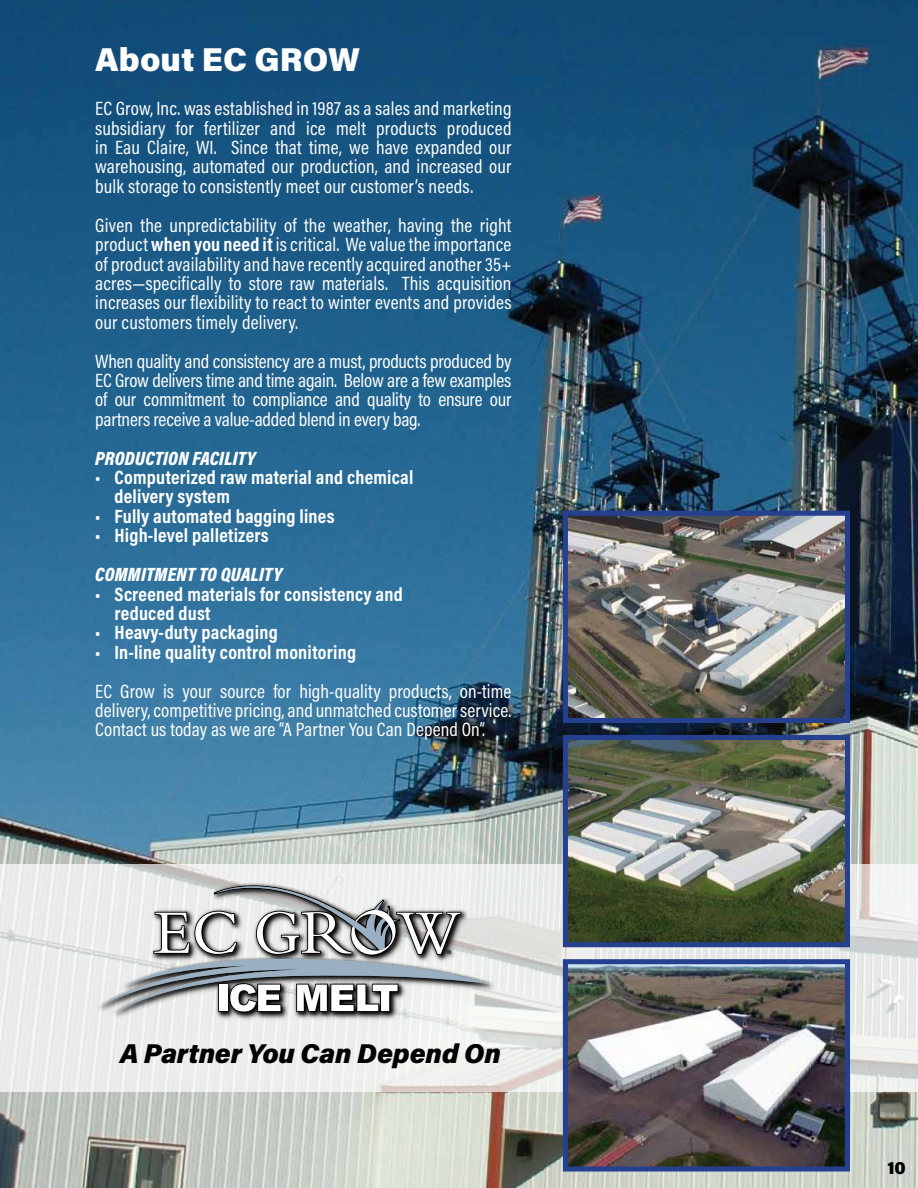
<style>
.page{position:relative;width:918px;height:1188px;background:#fff}
.page>*{position:absolute;margin:0;border:0;box-sizing:border-box;transform-origin:0 0}
.t1{font:900 33px "Acumin Pro";letter-spacing:.005em;color:#fff}
.t2{font:italic 900 27.15px "Acumin Pro";letter-spacing:-.01em;color:#000}
.t3{font:19.35px/19.4px "Acumin Pro Cond";letter-spacing:.005em;color:#fff;text-align:justify}
.t4{font:700 19.35px/19.4px "Acumin Pro Cond";letter-spacing:.01em;color:#fff}
.t5{font:italic 900 19.35px "Acumin Pro Cond";letter-spacing:.01em;color:#fff}
.t6{font:900 18px "Acumin Pro";color:#000}
.t7{font:13.65px "Myriad Pro";color:#000}
.s1{font-weight:700}
</style>
<div class="page">
<img style="left:0;top:0;width:918px;height:1188px">
<svg style="left:0;top:864px;width:918px;height:228px;fill:#ebedeb"></svg>
<img style="left:569px;top:741px;width:275px;height:200px">
<div style="left:563px;top:735px;width:287px;height:212px;border:5px solid #25408f"></div>
<img style="left:569px;top:517px;width:275px;height:200px">
<div style="left:563px;top:511px;width:287px;height:212px;border:5px solid #25408f"></div>
<img style="left:95px;top:881px;width:402px;height:139px">
<svg style="left:99px;top:880px;width:390px;height:133px"></svg>
<img style="left:569px;top:965px;width:275px;height:201px">
<div style="left:563px;top:959px;width:287px;height:213px;border:5px solid #25408f"></div>
<h1 class="t1" style="left:95px;top:36px;width:266px">About EC GROW</h1>
<p class="t3" style="left:95px;top:98px;width:418px">EC Grow, Inc. was established in 1987 as a sales and marketing subsidiary for fertilizer and ice melt products produced in Eau Claire, WI. Since that time, we have expanded our warehousing, automated our production, and increased our bulk storage to consistently meet our customer’s needs.</p>
<p class="t3" style="left:95px;top:215px;width:418px">Given the unpredictability of the weather, having the right product <span class="s1">when you need it</span> is critical. We value the importance of product availability and have recently acquired another 35+ acres—specifically to store raw materials. This acquisition increases our flexibility to react to winter events and provides our customers timely delivery.</p>
<p class="t3" style="left:95px;top:351px;width:418px">When quality and consistency are a must, products produced by EC Grow delivers time and time again. Below are a few examples of our commitment to compliance and quality to ensure our partners receive a value-added blend in every bag.</p>
<p class="t5" style="left:95px;top:445px;width:162px">PRODUCTION FACILITY</p>
<p class="t4" style="left:115px;top:467px;width:300px;text-indent:-19px">• Computerized raw material and chemical delivery system</p>
<p class="t4" style="left:95px;top:506px;width:241px">• Fully automated bagging lines</p>
<p class="t4" style="left:95px;top:525px;width:175px">• High-level palletizers</p>
<p class="t5" style="left:95px;top:562px;width:188px">COMMITMENT TO QUALITY</p>
<p class="t4" style="left:115px;top:584px;width:290px;text-indent:-19px">• Screened materials for consistency and reduced dust</p>
<p class="t4" style="left:95px;top:622px;width:184px">• Heavy-duty packaging</p>
<p class="t4" style="left:95px;top:642px;width:262px">• In-line quality control monitoring</p>
<p class="t3" style="left:95px;top:681px;width:418px">EC Grow is your source for high-quality products, on-time delivery, competitive pricing, and unmatched customer service.<br>Contact us today as we are “A Partner You Can Depend On”.</p>
<p class="t7" style="left:446px;top:946px;width:7px">®</p>
<h2 class="t2" style="left:120px;top:1034px;width:382px">A Partner You Can Depend On</h2>
<p class="t6" style="left:888px;top:1155px;width:20px">10</p>
</div>
